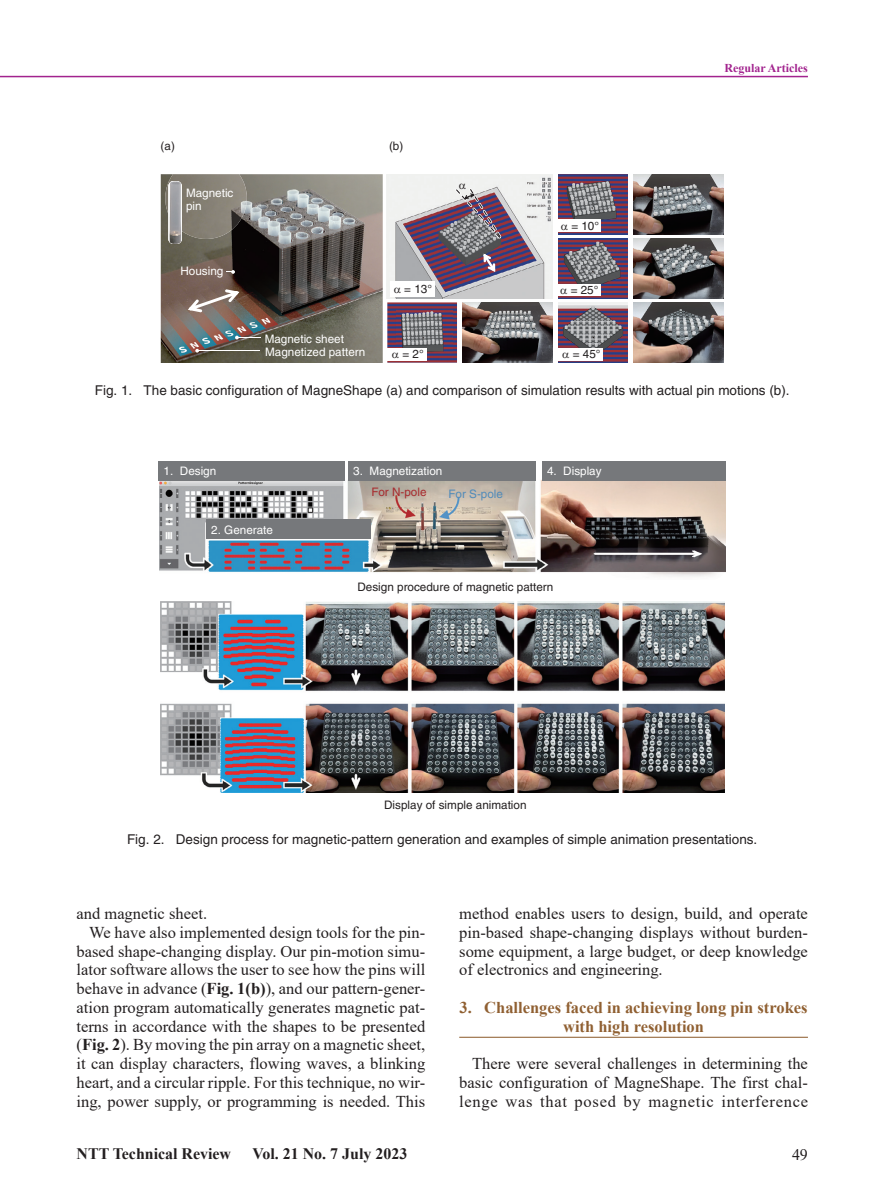
<style>
.page{position:relative;width:893px;height:1191px;background:#fff}
.page>*{position:absolute;margin:0;border:0;box-sizing:border-box;transform-origin:0 0}
.t1{font:16.5px/18.8px "Times New Roman";color:#231f20;text-align:justify}
.t2{font:700 16.5px/18.8px "Times New Roman";color:#906032;text-align:center}
.t3{font:700 15.9px "Times New Roman";color:#231f20}
.t4{font:15.9px "Times New Roman";color:#231f20}
.t5{font:13.5px "Helvetica";color:#231f20}
.t6{font:700 12px "Times New Roman";color:#a2238e}
.t7{font:11.7px/12.9px "Helvetica";color:#fff}
.t8{font:11.7px "Helvetica";color:#231f20}
.t9{font:11.7px "Helvetica";color:#a82b2e}
.t10{font:11.7px "Helvetica";color:#518bb9}
.s1{font-weight:700}
</style>
<div class="page">
<hr style="left:0;top:76px;width:808px;height:1px;background:#a2238e">
<hr style="left:459px;top:1036px;width:349px;height:1px;background:#906032">
<img style="left:633px;top:302px;width:91px;height:61px">
<img style="left:633px;top:174px;width:91px;height:61px">
<img style="left:633px;top:238px;width:91px;height:61px">
<img style="left:462px;top:303px;width:91px;height:59px">
<img style="left:558px;top:302px;width:70px;height:61px">
<img style="left:558px;top:238px;width:70px;height:61px">
<img style="left:558px;top:174px;width:70px;height:60px">
<img style="left:387px;top:302px;width:70px;height:61px">
<img style="left:397px;top:310px;width:55px;height:43px">
<img style="left:387px;top:174px;width:166px;height:125px">
<img style="left:161px;top:174px;width:222px;height:189px">
<div style="left:557px;top:219px;width:44px;height:13px;background:#fff"></div>
<div style="left:556px;top:284px;width:44px;height:12px;background:#fff"></div>
<div style="left:557px;top:348px;width:46px;height:12px;background:#fff"></div>
<div style="left:390px;top:281px;width:45px;height:15px;background:#fff"></div>
<svg style="left:483px;top:254px;width:12px;height:18px"></svg>
<div style="left:386px;top:348px;width:41px;height:13px;background:#fff"></div>
<svg style="left:188px;top:289px;width:51px;height:23px"></svg>
<img style="left:165px;top:174px;width:82px;height:65px">
<svg style="left:168px;top:181px;width:14px;height:63px"></svg>
<img style="left:168px;top:181px;width:5px;height:63px">
<svg style="left:235px;top:336px;width:25px;height:3px"></svg>
<hr style="left:197px;top:350px;width:63px;height:1px;background:#fff">
<svg style="left:226px;top:270px;width:9px;height:4px"></svg>
<img style="left:159px;top:480px;width:567px;height:97px">
<img style="left:161px;top:602px;width:564px;height:191px">
<div style="left:159px;top:462px;width:186px;height:19px;background:#76787b"></div>
<div style="left:348px;top:462px;width:188px;height:19px;background:#76787b"></div>
<div style="left:542px;top:462px;width:184px;height:19px;background:#76787b"></div>
<div style="left:206px;top:519px;width:165px;height:20px;background:#76787b"></div>
<hr style="left:594px;top:553px;width:105px;height:1px;background:#fff">
<svg style="left:692px;top:550px;width:10px;height:7px"></svg>
<svg style="left:455px;top:184px;width:46px;height:55px;background:#948593"></svg>
<p class="t8" style="left:161px;top:139px;width:16px">(a)</p>
<p class="t8" style="left:389px;top:139px;width:16px">(b)</p>
<p class="t7" style="left:186px;top:186px;width:49px;line-height:13.5px">Magnetic pin</p>
<p class="t7" style="left:180px;top:265px;width:44px">Housing</p>
<p class="t7" style="left:265px;top:332px;width:102px">Magnetic sheet<br>Magnetized pattern</p>
<p class="t8" style="left:404px;top:282px;width:29px">= 13°</p>
<p class="t8" style="left:402px;top:347px;width:23px">= 2°</p>
<p class="t8" style="left:571px;top:219px;width:29px">= 10°</p>
<p class="t8" style="left:571px;top:283px;width:29px">= 25°</p>
<p class="t8" style="left:573px;top:347px;width:29px">= 45°</p>
<p class="t6" style="left:724px;top:59px;width:85px">Regular Articles</p>
<p class="t5" style="left:95px;top:382px;width:696px">Fig. 1. The basic configuration of MagneShape (a) and comparison of simulation results with actual pin motions (b).</p>
<p class="t7" style="left:164px;top:464px;width:54px">1. Design</p>
<p class="t7" style="left:211px;top:523px;width:63px">2. Generate</p>
<p class="t7" style="left:353px;top:465px;width:91px">3. Magnetization</p>
<p class="t9" style="left:371px;top:485px;width:57px">For N-pole</p>
<p class="t10" style="left:448px;top:487px;width:56px">For S-pole</p>
<p class="t7" style="left:547px;top:465px;width:56px">4. Display</p>
<p class="t8" style="left:357px;top:580px;width:197px">Design procedure of magnetic pattern</p>
<p class="t8" style="left:384px;top:798px;width:144px">Display of simple animation</p>
<p class="t5" style="left:127px;top:831px;width:632px">Fig. 2. Design process for magnetic-pattern generation and examples of simple animation presentations.</p>
<p class="t1" style="left:77px;top:903px;width:132px">and magnetic sheet.</p>
<p class="t1" style="left:89px;top:922px;width:337px">We have also implemented design tools for the pin-</p>
<p class="t1" style="left:77px;top:941px;width:350px">based shape-changing display. Our pin-motion simu-</p>
<p class="t1" style="left:77px;top:960px;width:350px">lator software allows the user to see how the pins will</p>
<p class="t1" style="left:77px;top:978px;width:350px">behave in advance (<span class="s1">Fig. 1(b)</span>), and our pattern-gener-</p>
<p class="t1" style="left:77px;top:997px;width:350px">ation program automatically generates magnetic pat-</p>
<p class="t1" style="left:77px;top:1016px;width:350px">terns in accordance with the shapes to be presented</p>
<p class="t1" style="left:77px;top:1035px;width:350px">(<span class="s1">Fig. 2</span>). By moving the pin array on a magnetic sheet,</p>
<p class="t1" style="left:77px;top:1053px;width:350px">it can display characters, flowing waves, a blinking</p>
<p class="t1" style="left:77px;top:1072px;width:350px">heart, and a circular ripple. For this technique, no wir-</p>
<p class="t1" style="left:77px;top:1091px;width:350px">ing, power supply, or programming is needed. This</p>
<p class="t1" style="left:459px;top:903px;width:350px">method enables users to design, build, and operate pin-based shape-changing displays without burden&shy;some equipment, a large budget, or deep knowledge of electronics and engineering.</p>
<p class="t2" style="left:460px;top:997px;width:350px">3. Challenges faced in achieving long pin strokes with high resolution</p>
<p class="t1" style="left:459px;top:1053px;width:350px;text-indent:13px">There were several challenges in determining the basic configuration of MagneShape. The first chal&shy;lenge was that posed by magnetic interference</p>
<p class="t3" style="left:77px;top:1142px;width:156px">NTT Technical Review</p>
<p class="t3" style="left:252px;top:1142px;width:156px">Vol. 21 No. 7 July 2023</p>
<p class="t4" style="left:792px;top:1143px;width:17px">49</p>
</div>
